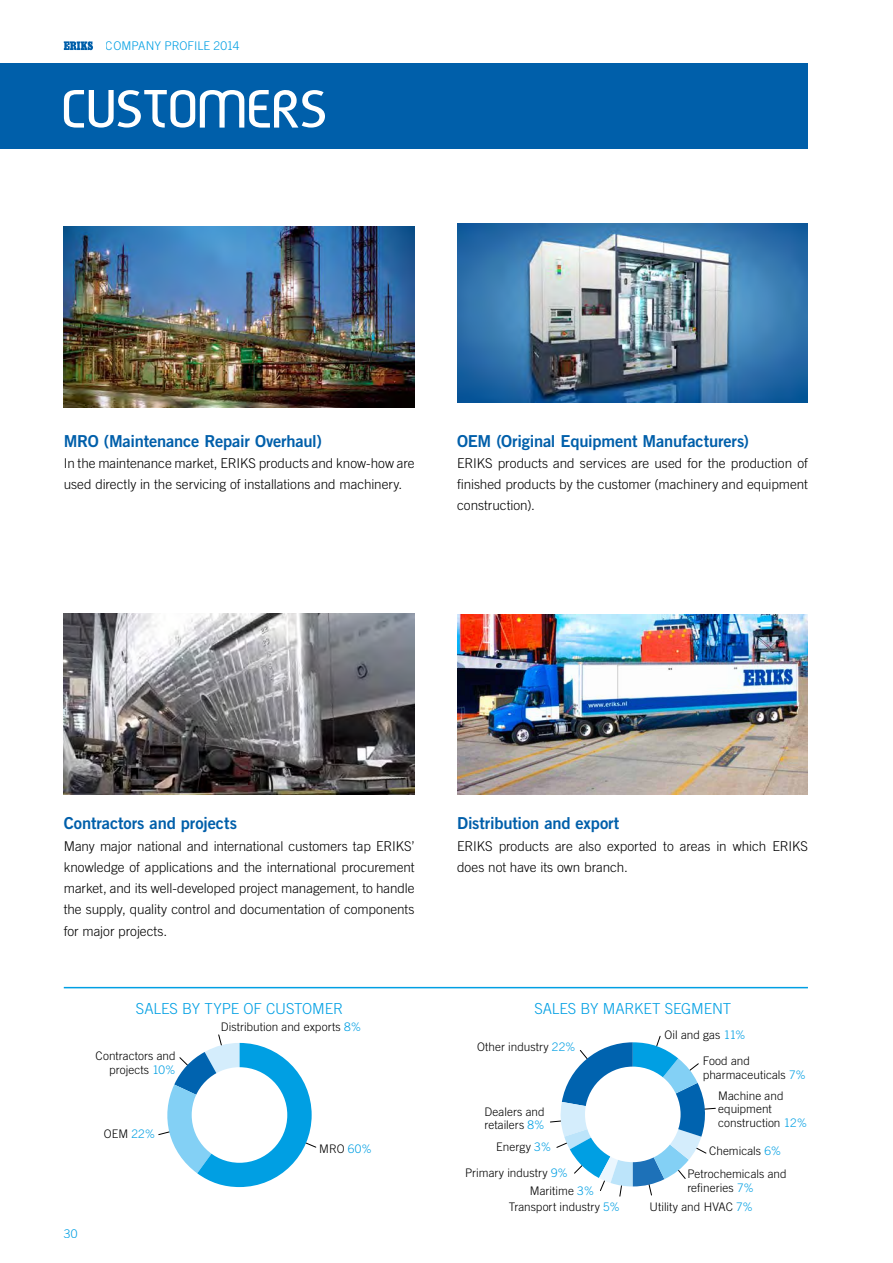
<style>
.page{position:relative;width:893px;height:1263px;background:#fff}
.page>*{position:absolute;margin:0;border:0;box-sizing:border-box;transform-origin:0 0}
.t1{font:75px "DECKFACE";letter-spacing:.005em;color:#fff}
.t2{font:16.5px "Trade Gothic LT Std Bd 2";letter-spacing:-.01em;color:#005faa}
.t3{font:300 15.15px "Trade Gothic LT Std";letter-spacing:-.005em;color:#009fe3}
.t4{font:300 13.5px/21.3px "Trade Gothic LT Std";color:#000}
.t5{font:300 12px "Trade Gothic LT Std";color:#009fe3}
.t6{font:300 11.85px/13.5px "Trade Gothic LT Std";letter-spacing:.005em;color:#000}
.s1{color:#009fe3}
</style>
<div class="page">
<svg style="left:64px;top:41px;width:29px;height:10px"></svg>
<div style="left:0;top:63px;width:808px;height:86px;background:#005faa"></div>
<svg style="left:550px;top:1035px;width:166px;height:162px"></svg>
<div style="left:585px;top:1066px;width:96px;height:96px;background:#fff;border-radius:50%"></div>
<svg style="left:158px;top:1034px;width:158px;height:153px"></svg>
<div style="left:192px;top:1067px;width:95px;height:96px;background:#fff;border-radius:50%"></div>
<hr style="left:64px;top:987px;width:744px;height:1px;background:#009fe3">
<img style="left:64px;top:226px;width:351px;height:181px">
<img style="left:64px;top:613px;width:351px;height:181px">
<img style="left:457px;top:223px;width:351px;height:179px">
<img style="left:457px;top:614px;width:351px;height:180px">
<p class="t5" style="left:106px;top:39px;width:135px">COMPANY PROFILE 2014</p>
<h1 class="t1" style="left:62px;top:72px;width:267px">CUSTOMERS</h1>
<p class="t2" style="left:64px;top:430px;width:260px">MRO (Maintenance Repair Overhaul)</p>
<p class="t4" style="left:64px;top:452px;width:352px">In the maintenance market, ERIKS products and know-how are used directly in the servicing of installations and machinery.</p>
<p class="t2" style="left:457px;top:430px;width:293px">OEM (Original Equipment Manufacturers)</p>
<p class="t4" style="left:457px;top:452px;width:352px;text-align:justify">ERIKS products and services are used for the production of finished products by the customer (machinery and equipment construction).</p>
<p class="t2" style="left:64px;top:813px;width:175px">Contractors and projects</p>
<p class="t4" style="left:64px;top:835px;width:352px;text-align:justify">Many major national and international customers tap ERIKS’ knowledge of applications and the international procurement market, and its well-developed project management, to handle the supply, quality control and documentation of components for major projects.</p>
<p class="t3" style="left:136px;top:999px;width:209px">SALES BY TYPE OF CUSTOMER</p>
<p class="t6" style="left:96px;top:1049px;width:82px;text-align:right">Contractors and projects <span class="s1">10%</span></p>
<p class="t6" style="left:104px;top:1126px;width:53px">OEM <span class="s1">22%</span></p>
<p class="t5" style="left:64px;top:1226px;width:15px">30</p>
<p class="t6" style="left:221px;top:1020px;width:142px">Distribution and exports <span class="s1">8%</span></p>
<p class="t6" style="left:319px;top:1141px;width:54px">MRO <span class="s1">60%</span></p>
<p class="t2" style="left:457px;top:813px;width:164px">Distribution and export</p>
<p class="t4" style="left:457px;top:835px;width:352px">ERIKS products are also exported to areas in which ERIKS does not have its own branch.</p>
<p class="t3" style="left:534px;top:1000px;width:198px">SALES BY MARKET SEGMENT</p>
<p class="t6" style="left:477px;top:1040px;width:100px">Other industry <span class="s1">22%</span></p>
<p class="t6" style="left:484px;top:1104px;width:62px">Dealers and retailers <span class="s1">8%</span></p>
<p class="t6" style="left:496px;top:1140px;width:56px">Energy <span class="s1">3%</span></p>
<p class="t6" style="left:530px;top:1164px;width:66px;line-height:17.9px;text-indent:-65px">Primary industry <span class="s1">9%<br></span>Maritime <span class="s1">3%</span></p>
<p class="t6" style="left:509px;top:1199px;width:113px">Transport industry <span class="s1">5%</span></p>
<p class="t6" style="left:665px;top:1028px;width:83px">Oil and gas <span class="s1">11%</span></p>
<p class="t6" style="left:703px;top:1054px;width:105px">Food and pharmaceuticals <span class="s1">7%</span></p>
<p class="t6" style="left:718px;top:1089px;width:91px">Machine and equipment construction <span class="s1">12%</span></p>
<p class="t6" style="left:687px;top:1139px;width:101px;line-height:23.1px;text-indent:22px">Chemicals <span class="s1">6%<br></span>Petrochemicals and</p>
<p class="t6" style="left:650px;top:1177px;width:106px;line-height:19.2px;text-align:right">refineries <span class="s1">7%<br></span>Utility and HVAC <span class="s1">7%</span></p>
</div>
